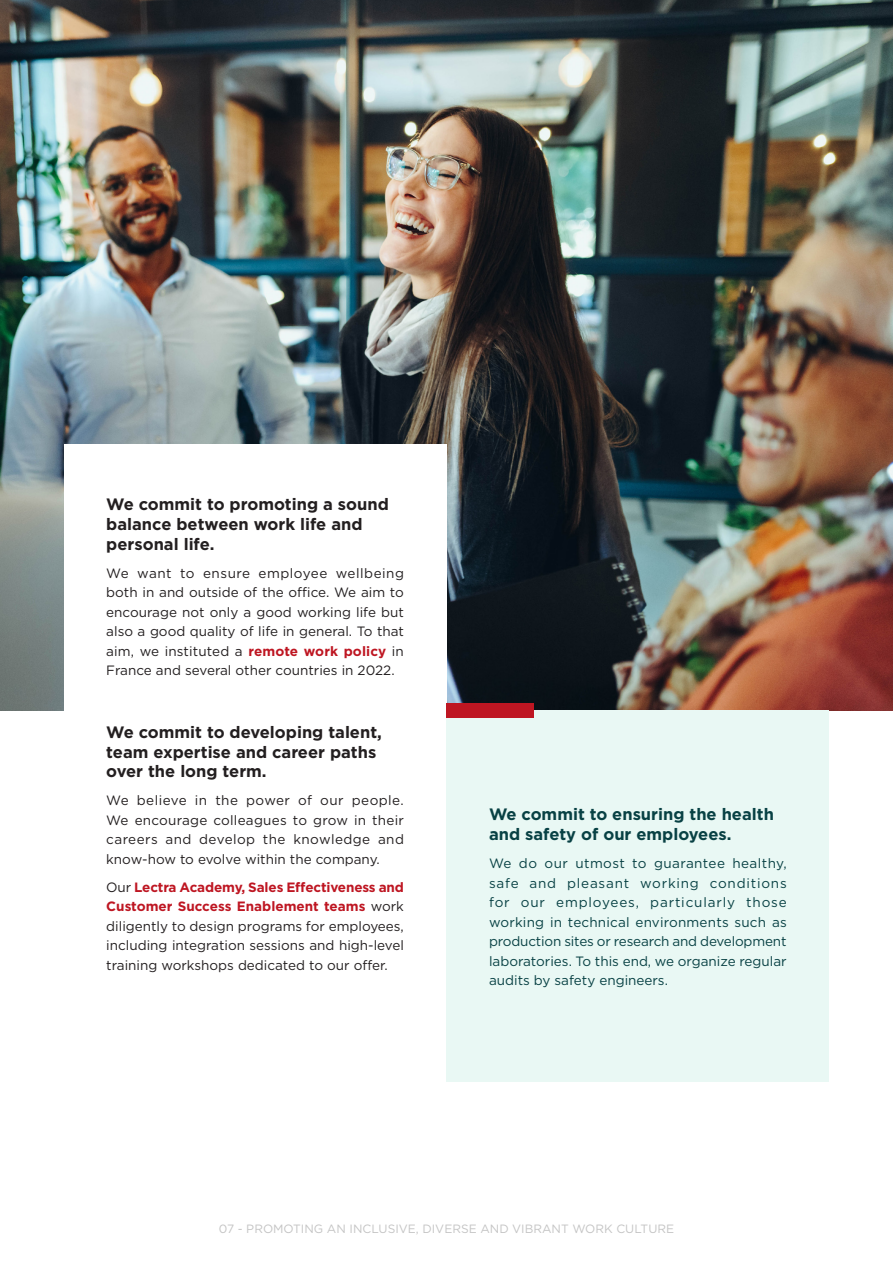
<style>
.page{position:relative;width:893px;height:1263px;background:#fff}
.page>*{position:absolute;margin:0;border:0;box-sizing:border-box;transform-origin:0 0}
.t1{font:700 16.5px/19.8px "Gotham";color:#231f20}
.t2{font:700 16.5px/19.8px "Gotham";color:#084144}
.TXT_COURANT{font:13.5px/19.5px "Gotham";color:#231f20;text-align:justify}
.TXT_COURANT-2{font:13.5px/19.5px "Gotham";color:#084144;text-align:justify}
.t3{font:12px "Gotham";color:#c4c4c4}
.s1{font-weight:700;color:#be1622}
</style>
<div class="page">
<img style="left:0;top:0;width:893px;height:710px">
<div style="left:64px;top:445px;width:382px;height:577px;background:#fff"></div>
<div style="left:446px;top:710px;width:383px;height:372px;background:#e9f8f4"></div>
<div style="left:446px;top:703px;width:88px;height:14px;background:#be1622"></div>
<h2 class="t1" style="left:106px;top:494px;width:284px">We commit to promoting a sound balance between work life and personal life.</h2>
<p class="TXT_COURANT" style="left:106px;top:563px;width:299px">We want to ensure employee wellbeing both in and outside of the office. We aim to encourage not only a good working life but also a good quality of life in general. To that aim, we instituted a <span class="s1">remote work policy</span> in France and several other countries in 2022.</p>
<h2 class="t1" style="left:106px;top:722px;width:277px">We commit to developing talent, team expertise and career paths over the long term.</h2>
<p class="TXT_COURANT" style="left:106px;top:790px;width:299px">We believe in the power of our people.<br>We encourage colleagues to grow in their careers and develop the knowledge and know-how to evolve within the company.</p>
<p class="TXT_COURANT" style="left:106px;top:877px;width:299px">Our <span class="s1">Lectra Academy, Sales Effectiveness and Customer Success Enablement teams</span> work diligently to design programs for employees, including integration sessions and high-level training workshops dedicated to our offer.</p>
<h2 class="t2" style="left:489px;top:805px;width:286px">We commit to ensuring the health and safety of our employees.</h2>
<p class="TXT_COURANT-2" style="left:489px;top:853px;width:299px">We do our utmost to guarantee healthy, safe and pleasant working conditions for our employees, particularly those working in technical environments such as production sites or research and development laboratories. To this end, we organize regular audits by safety engineers.</p>
<p class="t3" style="left:219px;top:1221px;width:457px">07 - PROMOTING AN INCLUSIVE, DIVERSE AND VIBRANT WORK CULTURE</p>
</div>
